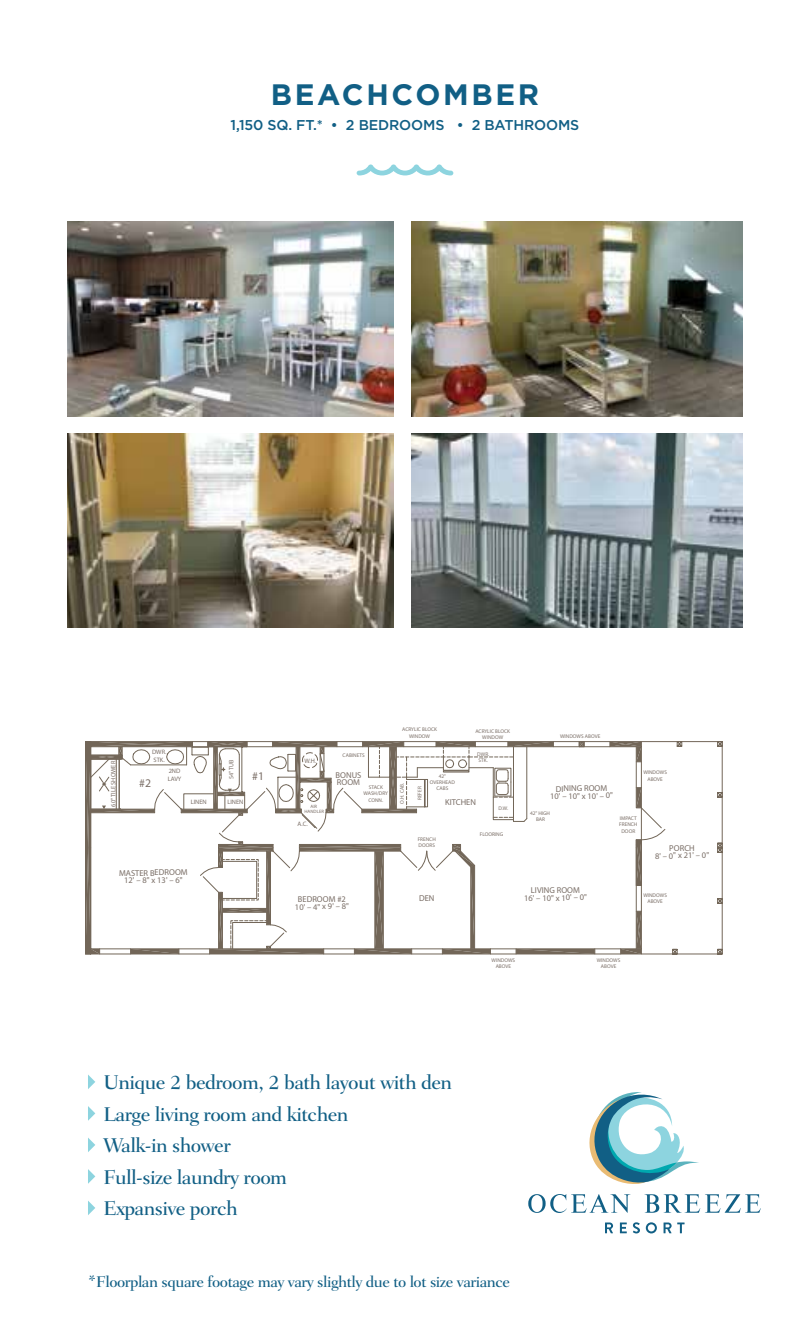
<style>
.page{position:relative;width:810px;height:1337px;background:#fff}
.page>*{position:absolute;margin:0;border:0;box-sizing:border-box;transform-origin:0 0}
.t1{font:700 29.47px "Gotham HTF";letter-spacing:.09em;color:#115f85}
.t2{font:500 20.25px/31.5px "Fairfield LT Std";letter-spacing:-.03em;color:#115f85}
.t3{font:500 15.75px "Fairfield LT Std";letter-spacing:-.03em;color:#115f85}
.t4{font:500 14.17px "Gotham HTF";letter-spacing:-.01em;color:#115f85}
.t5{font:11.7px "Myriad Pro";color:#7a6e66}
.t6{font:8.55px/7.4px "Myriad Pro";color:#7a6e66;text-align:center}
.t7{font:6.3px/7.6px "Myriad Pro";color:#7a6e66}
.t8{font:6.3px "Myriad Pro";color:#7a6e66;scale:.95 1}
.t9{font:5.4px/6.3px "Myriad Pro";color:#7a6e66;text-align:center}
.t10{font:4.73px/5.6px "Myriad Pro";color:#7a6e66;text-align:center}
</style>
<div class="page">
<div style="left:85px;top:741px;width:6px;height:213px;border:1px solid #726658"></div>
<svg style="left:88px;top:1074px;width:7px;height:15px"></svg>
<svg style="left:88px;top:1106px;width:7px;height:14px"></svg>
<svg style="left:88px;top:1137px;width:7px;height:15px"></svg>
<svg style="left:88px;top:1169px;width:7px;height:14px"></svg>
<svg style="left:88px;top:1201px;width:7px;height:14px"></svg>
<img style="left:67px;top:221px;width:326px;height:195px">
<img style="left:67px;top:433px;width:326px;height:195px">
<img style="left:412px;top:221px;width:331px;height:195px">
<img style="left:412px;top:433px;width:331px;height:195px">
<svg style="left:357px;top:164px;width:96px;height:11px"></svg>
<svg style="left:528px;top:1194px;width:102px;height:19px"></svg>
<svg style="left:645px;top:1194px;width:116px;height:18px"></svg>
<svg style="left:605px;top:1222px;width:8px;height:11px"></svg>
<svg style="left:620px;top:1222px;width:7px;height:11px"></svg>
<svg style="left:633px;top:1222px;width:7px;height:11px"></svg>
<svg style="left:646px;top:1222px;width:11px;height:11px"></svg>
<svg style="left:664px;top:1222px;width:21px;height:11px"></svg>
<svg style="left:589px;top:1092px;width:110px;height:92px"></svg>
<svg style="left:86px;top:741px;width:637px;height:214px"></svg>
<h1 class="t1" style="left:271px;top:78px;width:270px">BEACHCOMBER</h1>
<h3 class="t4" style="left:231px;top:117px;width:350px">1,150 SQ. FT.* • 2 BEDROOMS • 2 BATHROOMS</h3>
<p class="t9" style="left:402px;top:726px;width:36px">ACRYLIC BLOCK<br>WINDOW</p>
<p class="t9" style="left:475px;top:728px;width:36px">ACRYLIC BLOCK<br>WINDOW</p>
<p class="t9" style="left:560px;top:733px;width:42px">WINDOWS ABOVE</p>
<p class="t7" style="left:109px;top:806px;width:47px;rotate:-90deg">60" TILE SHOWER</p>
<p class="t7" style="left:152px;top:748px;width:16px">DWR.<br>STK.</p>
<h3 class="t5" style="left:139px;top:775px;width:13px">#2</h3>
<p class="t7" style="left:168px;top:767px;width:15px">2ND<br>LAVY</p>
<p class="t8" style="left:227px;top:779px;width:22px;rotate:-90deg">54" TUB</p>
<p class="t7" style="left:191px;top:797px;width:18px">LINEN</p>
<p class="t7" style="left:227px;top:798px;width:18px">LINEN</p>
<p class="t9" style="left:343px;top:752px;width:23px">CABINETS</p>
<p class="t9" style="left:364px;top:783px;width:26px">STACK<br>WASH/DRY<br>CONN.</p>
<p class="t7" style="left:304px;top:756px;width:13px">W.H.</p>
<h3 class="t5" style="left:252px;top:768px;width:13px">#1</h3>
<h3 class="t6" style="left:336px;top:771px;width:27px;text-align:left">BONUS<br>ROOM</h3>
<p class="t10" style="left:305px;top:803px;width:21px">AIR<br>HANDLER</p>
<p class="t9" style="left:399px;top:803px;width:22px;rotate:-90deg">O.H. CAB.</p>
<p class="t9" style="left:416px;top:800px;width:15px;rotate:-90deg">REFER</p>
<p class="t9" style="left:430px;top:772px;width:27px">42"<br>OVERHEAD<br>CABS</p>
<p class="t9" style="left:477px;top:751px;width:14px;text-align:left">DWR.<br>STK.</p>
<h3 class="t6" style="left:445px;top:798px;width:32px;rotate:-1deg">KITCHEN</h3>
<p class="t9" style="left:498px;top:805px;width:11px">D.W.</p>
<p class="t7" style="left:298px;top:819px;width:12px">A.C.</p>
<p class="t9" style="left:418px;top:836px;width:20px;text-align:left">FRENCH<br>DOORS</p>
<p class="t9" style="left:480px;top:831px;width:25px">FLOORING</p>
<h3 class="t6" style="left:550px;top:785px;width:64px;rotate:-1deg">DINING ROOM<br>10' – 10" x 10' – 0"</h3>
<p class="t9" style="left:643px;top:769px;width:25px">WINDOWS<br>ABOVE</p>
<p class="t9" style="left:530px;top:810px;width:22px">42" HIGH<br>BAR</p>
<p class="t9" style="left:619px;top:815px;width:20px">IMPACT<br>FRENCH<br>DOOR</p>
<h3 class="t6" style="left:655px;top:844px;width:56px;rotate:-1deg">PORCH<br>8' – 0" x 21' – 0"</h3>
<h3 class="t6" style="left:119px;top:869px;width:70px;rotate:-1deg">MASTER BEDROOM<br>12' – 8" x 13' – 6"</h3>
<h3 class="t6" style="left:531px;top:886px;width:50px;rotate:-1deg">LIVING ROOM</h3>
<h3 class="t6" style="left:298px;top:895px;width:50px;rotate:-1deg">BEDROOM #2</h3>
<h3 class="t6" style="left:524px;top:894px;width:64px;rotate:-1deg">16' – 10" x 10' – 0"</h3>
<h3 class="t6" style="left:295px;top:903px;width:56px;rotate:-1deg">10' – 4" x 9' – 8"</h3>
<p class="t9" style="left:643px;top:892px;width:25px">WINDOWS<br>ABOVE</p>
<p class="t9" style="left:492px;top:957px;width:25px">WINDOWS<br>ABOVE</p>
<p class="t9" style="left:597px;top:957px;width:25px">WINDOWS<br>ABOVE</p>
<h2 class="t2" style="left:103px;top:1066px;width:350px">Unique 2 bedroom, 2 bath layout with den<br>Large living room and kitchen<br>Walk-in shower<br>Full-size laundry room<br>Expansive porch</h2>
<h3 class="t3" style="left:88px;top:1272px;width:424px">*Floorplan square footage may vary slightly due to lot size variance</h3>
</div>
